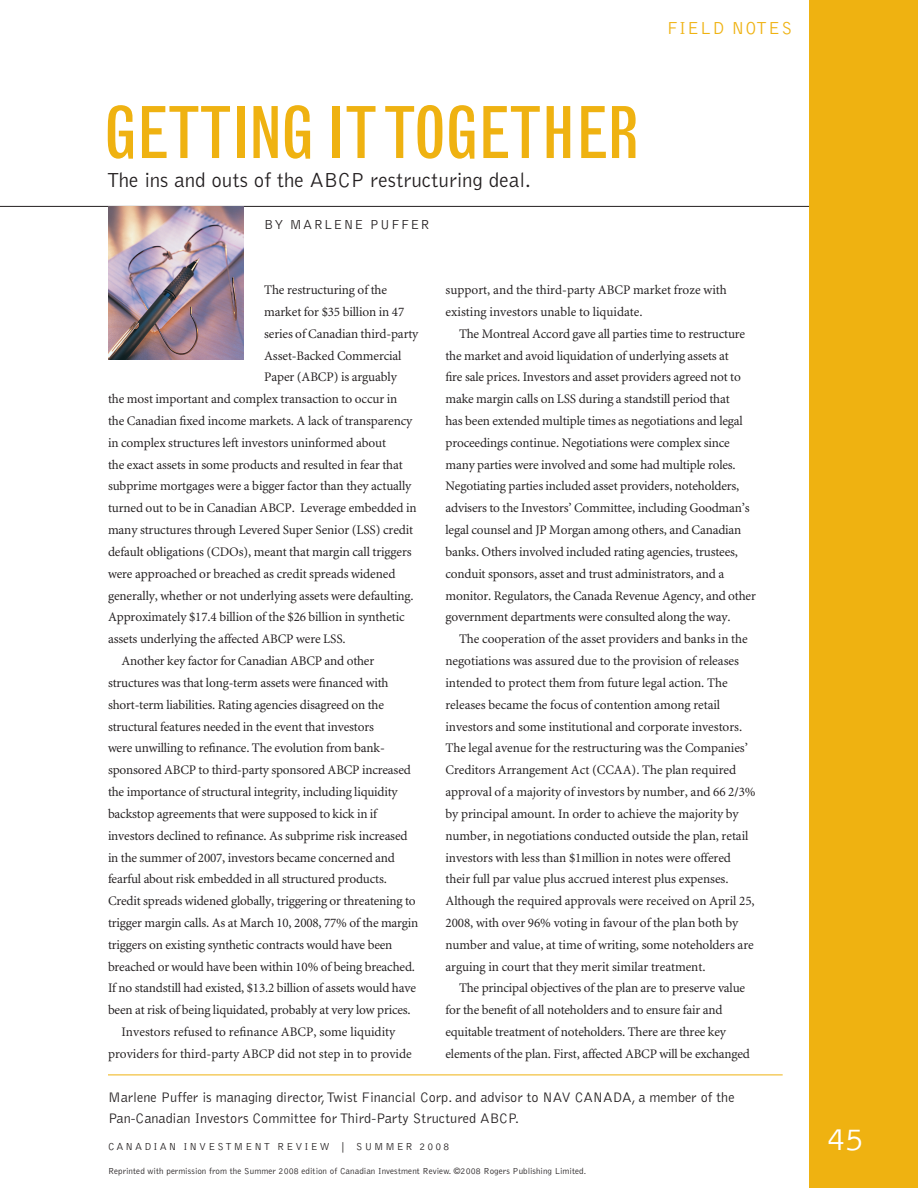
<style>
.page{position:relative;width:918px;height:1188px;background:#fff}
.page>*{position:absolute;margin:0;border:0;box-sizing:border-box;transform-origin:0 0}
.t1{font:condensed 70.5px "Grotesque";letter-spacing:-.02em;color:#efb211}
.t2{font:300 33px "Bell Gothic";color:#fff}
.Col_Deck{font:300 21px "Bell Gothic";color:#231f20}
.t3{font:300 18px "Bell Gothic";letter-spacing:.06em;color:#efb211}
.Author_Info{font:300 14.25px/21.8px "Bell Gothic";color:#231f20}
.t4{font:300 13.5px "Bell Gothic";letter-spacing:.1em;color:#231f20}
.Body_Copy-Indent{font:13.2px/21.8px "Minion MM";letter-spacing:-.015em;color:#231f20}
.Body_Copy-No_indent{font:13.2px "Minion MM";letter-spacing:-.01em;color:#231f20}
.t5{font:300 10.5px "Bell Gothic";letter-spacing:.2em;color:#231f20}
.t6{font:300 9px "Bell Gothic";letter-spacing:.01em;color:#231f20}
</style>
<div class="page">
<div style="left:809px;top:0;width:109px;height:1188px;background:#efb211"></div>
<hr style="left:0;top:206px;width:809px;height:1px;background:#231f20">
<img style="left:108px;top:207px;width:136px;height:153px">
<hr style="left:108px;top:1075px;width:675px;height:1px;background:#efb211">
<p class="t1" style="left:104px;top:92px;width:538px">GETTING IT TOGETHER</p>
<p class="Col_Deck" style="left:107px;top:169px;width:426px">The ins and outs of the AB CP restructuring deal.</p>
<p class="t4" style="left:264px;top:217px;width:70px">by marlene</p>
<p class="t4" style="left:370px;top:217px;width:31px">puffe</p>
<p class="t4" style="left:420px;top:217px;width:11px">r</p>
<p class="t3" style="left:667px;top:18px;width:127px">FIELD NOTES</p>
<p class="Body_Copy-No_indent" style="left:264px;top:283px;width:124px">The restructuring of the</p>
<p class="Body_Copy-No_indent" style="left:264px;top:305px;width:142px">market for $35 billion in 47</p>
<p class="Body_Copy-No_indent" style="left:264px;top:327px;width:156px">series of Canadian third-party</p>
<p class="Body_Copy-No_indent" style="left:264px;top:348px;width:139px">Asset-Backed Commercial</p>
<p class="Body_Copy-No_indent" style="left:264px;top:370px;width:134px">Paper (ABCP) is arguably</p>
<p class="Body_Copy-No_indent" style="left:108px;top:392px;width:291px">the most important and complex transaction to occur in</p>
<p class="Body_Copy-No_indent" style="left:108px;top:414px;width:306px">the Canadian fixed income markets. A lack of transparency</p>
<p class="Body_Copy-No_indent" style="left:108px;top:436px;width:280px">in complex structures left investors uninformed about</p>
<p class="Body_Copy-No_indent" style="left:108px;top:458px;width:296px">the exact assets in some products and resulted in fear that</p>
<p class="Body_Copy-No_indent" style="left:108px;top:479px;width:305px">subprime mortgages were a bigger factor than they actually</p>
<p class="Body_Copy-No_indent" style="left:108px;top:501px;width:310px">turned out to be in Canadian ABCP. Leverage embedded in</p>
<p class="Body_Copy-No_indent" style="left:108px;top:523px;width:307px">many structures through Levered Super Senior (LSS) credit</p>
<p class="Body_Copy-No_indent" style="left:108px;top:545px;width:305px">default obligations (CDOs), meant that margin call triggers</p>
<p class="Body_Copy-No_indent" style="left:108px;top:567px;width:289px">were approached or breached as credit spreads widened</p>
<p class="Body_Copy-No_indent" style="left:108px;top:589px;width:307px">generally, whether or not underlying assets were defaulting.</p>
<p class="Body_Copy-No_indent" style="left:108px;top:610px;width:298px">Approximately $17.4 billion of the $26 billion in synthetic</p>
<p class="Body_Copy-No_indent" style="left:108px;top:632px;width:239px">assets underlying the affected ABCP were LSS.</p>
<p class="Body_Copy-Indent" style="left:108px;top:650px;width:312px;text-indent:14px">Another key factor for Canadian ABCP and other structures was that long-term assets were financed with short-term liabilities. Rating agencies disagreed on the structural features needed in the event that investors<br>were unwilling to refinance. The evolution from bank&shy;sponsored ABCP to third-party sponsored ABCP increased the importance of structural integrity, including liquidity backstop agreements that were supposed to kick in if investors declined to refinance. As subprime risk increased in the summer of 2007, investors became concerned and fearful about risk embedded in all structured products.<br>Credit spreads widened globally, triggering or threatening to trigger margin calls. As at March 10, 2008, 77% of the margin triggers on existing synthetic contracts would have been breached or would have been within 10% of being breached.<br>If no standstill had existed, $13.2 billion of assets would have been at risk of being liquidated, probably at very low prices.</p>
<p class="Body_Copy-Indent" style="left:108px;top:1021px;width:305px;text-align:center">Investors refused to refinance ABCP, some liquidity providers for third-party ABCP did not step in to provide</p>
<p class="Body_Copy-Indent" style="left:446px;top:279px;width:283px">support, and the third-party ABCP market froze with existing investors unable to liquidate.</p>
<p class="Body_Copy-Indent" style="left:446px;top:323px;width:312px;text-indent:14px">The Montreal Accord gave all parties time to restructure the market and avoid liquidation of underlying assets at<br>fire sale prices. Investors and asset providers agreed not to make margin calls on LSS during a standstill period that<br>has been extended multiple times as negotiations and legal proceedings continue. Negotiations were complex since many parties were involved and some had multiple roles.<br>Negotiating parties included asset providers, noteholders, advisers to the Investors’ Committee, including Goodman’s legal counsel and JP Morgan among others, and Canadian banks. Others involved included rating agencies, trustees, conduit sponsors, asset and trust administrators, and a monitor. Regulators, the Canada Revenue Agency, and other government departments were consulted along the way.</p>
<p class="Body_Copy-Indent" style="left:446px;top:629px;width:312px;text-indent:14px">The cooperation of the asset providers and banks in the negotiations was assured due to the provision of releases intended to protect them from future legal action. The releases became the focus of contention among retail investors and some institutional and corporate investors.<br>The legal avenue for the restructuring was the Companies’ Creditors Arrangement Act (CCAA). The plan required approval of a majority of investors by number, and 66 2/3% by principal amount. In order to achieve the majority by number, in negotiations conducted outside the plan, retail investors with less than $1million in notes were offered their full par value plus accrued interest plus expenses.<br>Although the required approvals were received on April 25, 2008, with over 96% voting in favour of the plan both by number and value, at time of writing, some noteholders are arguing in court that they merit similar treatment.</p>
<p class="Body_Copy-Indent" style="left:446px;top:978px;width:306px;text-indent:14px">The principal objectives of the plan are to preserve value for the benefit of all noteholders and to ensure fair and equitable treatment of noteholders. There are three key elements of the plan. First, affected ABCP will be exchanged</p>
<p class="Author_Info" style="left:108px;top:1086px;width:628px">M arlene P uffer is managing director, Twist Financial Corp. and advisor to NAV CANADA, a member of the<br>Pan-Canadian Investors Committee for Third-Party Structured AB CP.</p>
<p class="t5" style="left:108px;top:1141px;width:91px">Can adi an Invest</p>
<p class="t5" style="left:234px;top:1141px;width:20px">ment</p>
<p class="t5" style="left:277px;top:1141px;width:9px">Revie</p>
<p class="t5" style="left:320px;top:1141px;width:131px">w | s ummer 2008</p>
<p class="t6" style="left:108px;top:1166px;width:480px">Reprinted with permission from the Summer 2008 edition of Canadian Investment Review. ©2008 Rogers P ublishing Limited.</p>
<p class="t2" style="left:827px;top:1121px;width:38px">45</p>
</div>
